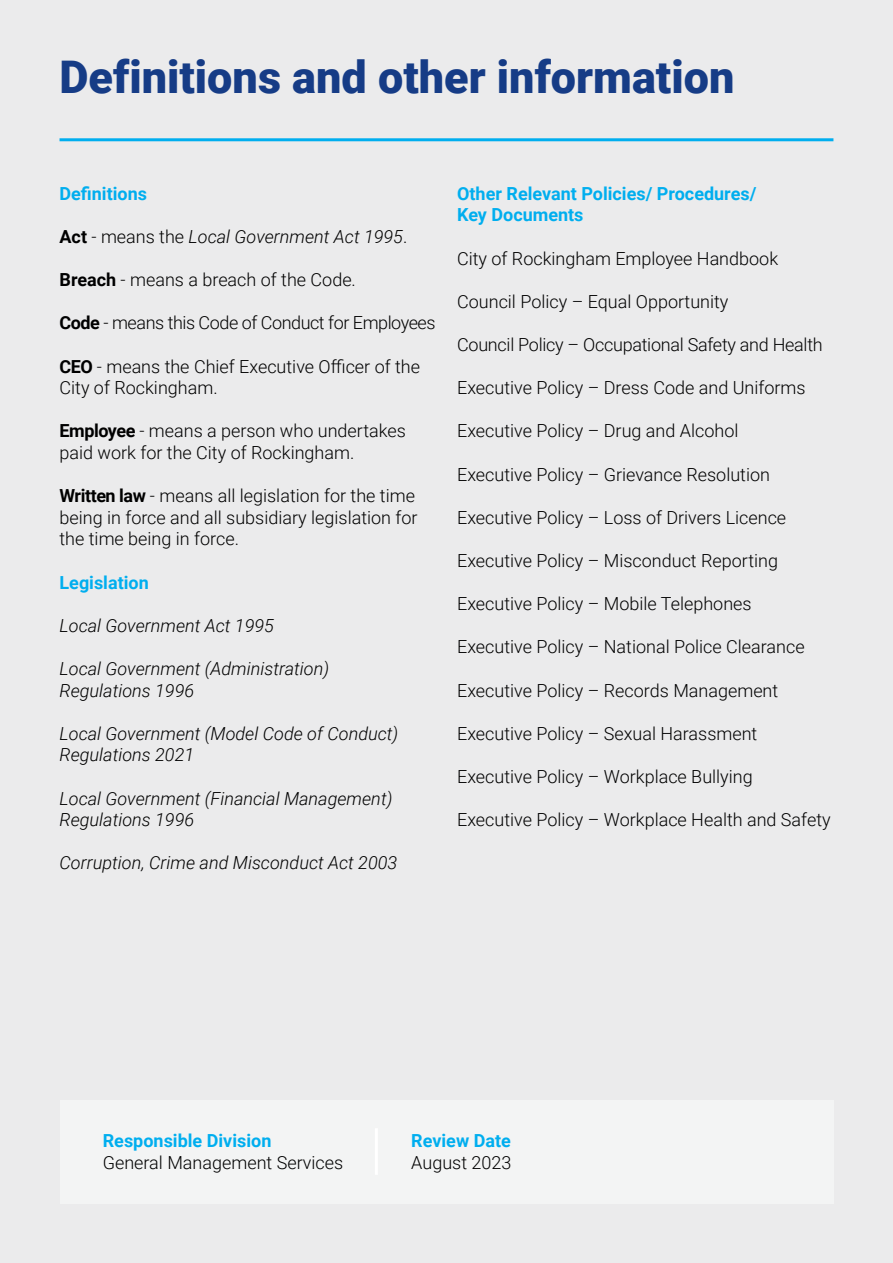
<style>
.page{position:relative;width:893px;height:1263px;background:#ebebec}
.page>*{position:absolute;margin:0;border:0;box-sizing:border-box;transform-origin:0 0}
.t1{font:900 45px "Roboto";color:#163c86}
.t2{font:300 18px/21.6px "Roboto";color:#000}
.t3{font:italic 300 18px/21.6px "Roboto";color:#000}
.t4{font:700 18px/21.6px "Roboto";color:#00aeef}
.t5{font:300 18px "Roboto";letter-spacing:-.025em;color:#000}
.s1{font-weight:700;font-style:normal}
.s2{font-style:normal}
.s3{font-weight:700}
</style>
<div class="page">
<hr style="left:60px;top:138px;width:773px;height:3px;background:#00aeef">
<div style="left:60px;top:1099px;width:773px;height:104px;background:#f3f4f4"></div>
<hr style="left:375px;top:1128px;width:3px;height:47px;background:#fff">
<h1 class="t1" style="left:60px;top:46px;width:676px">Definitions and other information</h1>
<p class="t4" style="left:60px;top:182px;width:89px">Definitions</p>
<p class="t3" style="left:60px;top:225px;width:349px"><span class="s1">Act</span> <span class="s2">- means the</span> Local Government Act 1995<span class="s2">.</span></p>
<p class="t2" style="left:60px;top:268px;width:298px"><span class="s3">Breach</span> - means a breach of the Code.</p>
<p class="t5" style="left:60px;top:310px;width:378px"><span class="s3">Code</span> - means this Code of Conduct for Employees</p>
<p class="t2" style="left:60px;top:355px;width:362px"><span class="s3">CEO</span> - means the Chief Executive Officer of the<br>City of Rockingham.</p>
<p class="t2" style="left:60px;top:420px;width:348px"><span class="s3">Employee</span> - means a person who undertakes paid work for the City of Rockingham.</p>
<p class="t2" style="left:60px;top:484px;width:360px"><span class="s3">Written law</span> - means all legislation for the time being in force and all subsidiary legislation for the time being in force.</p>
<p class="t4" style="left:60px;top:571px;width:91px">Legislation</p>
<p class="t3" style="left:60px;top:614px;width:216px">Local Government Act 1995</p>
<p class="t3" style="left:60px;top:657px;width:271px">Local Government (Administration)<br>Regulations 1996</p>
<p class="t3" style="left:60px;top:722px;width:340px">Local Government (Model Code of Conduct)<br>Regulations 2021</p>
<p class="t3" style="left:60px;top:787px;width:334px">Local Government (Financial Management)<br>Regulations 1996</p>
<p class="t3" style="left:60px;top:852px;width:339px">Corruption, Crime and Misconduct Act 2003</p>
<p class="t4" style="left:457px;top:182px;width:301px">Other Relevant Policies/ Procedures/<br>Key Documents</p>
<p class="t2" style="left:457px;top:247px;width:323px">City of Rockingham Employee Handbook</p>
<p class="t2" style="left:457px;top:290px;width:273px">Council Policy – Equal Opportunity</p>
<p class="t2" style="left:457px;top:333px;width:367px">Council Policy – Occupational Safety and Health</p>
<p class="t2" style="left:457px;top:376px;width:350px">Executive Policy – Dress Code and Uniforms</p>
<p class="t2" style="left:457px;top:420px;width:283px">Executive Policy – Drug and Alcohol</p>
<p class="t2" style="left:457px;top:463px;width:314px">Executive Policy – Grievance Resolution</p>
<p class="t2" style="left:457px;top:506px;width:331px">Executive Policy – Loss of Drivers Licence</p>
<p class="t2" style="left:457px;top:549px;width:322px">Executive Policy – Misconduct Reporting</p>
<p class="t2" style="left:457px;top:592px;width:296px">Executive Policy – Mobile Telephones</p>
<p class="t2" style="left:457px;top:636px;width:349px">Executive Policy – National Police Clearance</p>
<p class="t2" style="left:457px;top:679px;width:323px">Executive Policy – Records Management</p>
<p class="t2" style="left:457px;top:722px;width:302px">Executive Policy – Sexual Harassment</p>
<p class="t2" style="left:457px;top:765px;width:297px">Executive Policy – Workplace Bullying</p>
<p class="t2" style="left:457px;top:808px;width:375px">Executive Policy – Workplace Health and Safety</p>
<p class="t4" style="left:103px;top:1129px;width:170px">Responsible Division</p>
<p class="t2" style="left:103px;top:1151px;width:242px">General Management Services</p>
<p class="t4" style="left:411px;top:1129px;width:101px">Review Date</p>
<p class="t2" style="left:411px;top:1151px;width:102px">August 2023</p>
</div>
